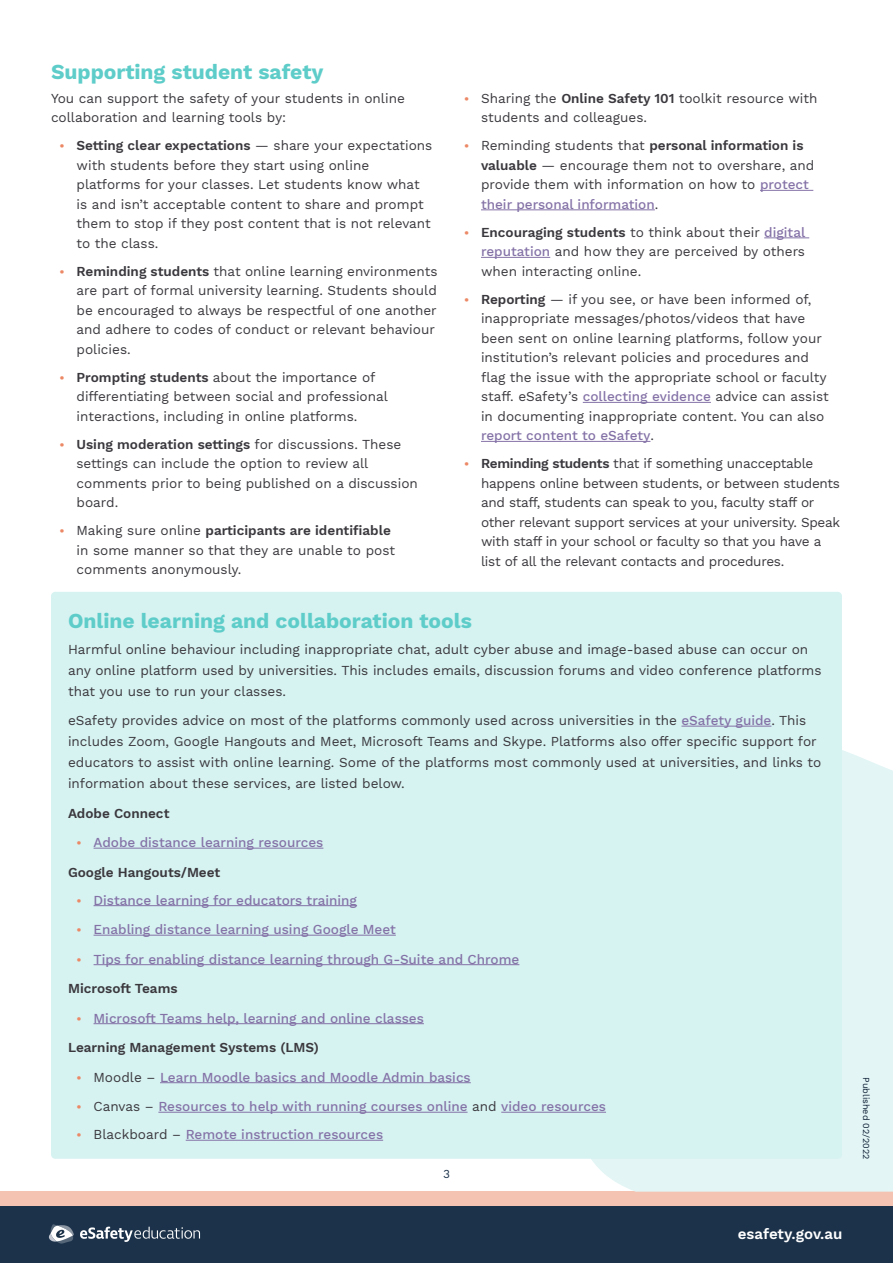
<style>
.page{position:relative;width:893px;height:1263px;background:#fff}
.page>*{position:absolute;margin:0;border:0;box-sizing:border-box;transform-origin:0 0}
.t1{font:700 21px "Work Sans";color:#5ecdc9}
.t2{font:600 15px "Work Sans";color:#fff}
.t3{font:13.5px/19.5px "Work Sans";color:#3a383d}
.t4{font:500 13.5px/29.5px "Work Sans";color:#8472a7}
.t5{font:13.5px/19.5px "Work Sans";letter-spacing:-.02em;color:#3a383d}
.t6{font:600 13.5px "Work Sans";color:#3a383d}
.t7{font:12px "Work Sans";color:#1b324a}
.t8{font:9px "Work Sans";color:#0c1f34}
.s1{font-weight:600;font-size:12px;color:#ec8865}
.s2{font-weight:600}
.s3{font-weight:500;color:#8472a7}
.s4{font-weight:600;color:#3a383d}
.s5{font-weight:400;color:#3a383d}
</style>
<div class="page">
<div style="left:0;top:1191px;width:893px;height:20px;background:#f5c3b1"></div>
<div style="left:0;top:1206px;width:893px;height:57px;background:#1b324a"></div>
<svg style="left:80px;top:1226px;width:120px;height:16px"></svg>
<svg style="left:49px;top:1224px;width:25px;height:19px"></svg>
<div style="left:591px;top:750px;width:302px;height:441px;background:#e3f5f5"></div>
<hr style="left:760px;top:190px;width:53px;height:1px;background:#8472a7">
<hr style="left:481px;top:209px;width:174px;height:1px;background:#8472a7">
<hr style="left:764px;top:237px;width:45px;height:1px;background:#8472a7">
<hr style="left:481px;top:257px;width:69px;height:1px;background:#8472a7">
<hr style="left:583px;top:402px;width:128px;height:1px;background:#8472a7">
<hr style="left:481px;top:441px;width:169px;height:1px;background:#8472a7">
<div style="left:51px;top:592px;width:791px;height:567px;background:#d6f2f1;border-radius:4px"></div>
<hr style="left:681px;top:726px;width:90px;height:1px;background:#8472a7">
<hr style="left:94px;top:848px;width:229px;height:1px;background:#8472a7">
<hr style="left:94px;top:905px;width:263px;height:1px;background:#8472a7">
<hr style="left:94px;top:935px;width:302px;height:1px;background:#8472a7">
<hr style="left:94px;top:964px;width:425px;height:1px;background:#8472a7">
<hr style="left:94px;top:1023px;width:330px;height:1px;background:#8472a7">
<hr style="left:160px;top:1082px;width:311px;height:1px;background:#8472a7">
<hr style="left:158px;top:1112px;width:310px;height:1px;background:#8472a7">
<hr style="left:501px;top:1112px;width:105px;height:1px;background:#8472a7">
<hr style="left:186px;top:1140px;width:197px;height:1px;background:#8472a7">
<h1 class="t1" style="left:51px;top:60px;width:274px">Supporting student safety</h1>
<p class="t3" style="left:51px;top:89px;width:355px">You can support the safety of your students in online collaboration and learning tools by:</p>
<p class="t3" style="left:77px;top:137px;width:357px;text-indent:-17px"><span class="s1">•</span> <span class="s2">Setting clear expectations</span> — share your expectations with students before they start using online platforms for your classes. Let students know what is and isn’t acceptable content to share and prompt them to stop if they post content that is not relevant to the class.</p>
<p class="t3" style="left:77px;top:262px;width:362px;text-indent:-17px"><span class="s1">•</span> <span class="s2">Reminding students</span> that online learning environments are part of formal university learning. Students should be encouraged to always be respectful of one another and adhere to codes of conduct or relevant behaviour policies.</p>
<p class="t3" style="left:77px;top:368px;width:313px;text-indent:-17px"><span class="s1">•</span> <span class="s2">Prompting students</span> about the importance of differentiating between social and professional interactions, including in online platforms.</p>
<p class="t3" style="left:77px;top:435px;width:343px;text-indent:-17px"><span class="s1">•</span> <span class="s2">Using moderation settings</span> for discussions. These settings can include the option to review all comments prior to being published on a discussion board.</p>
<p class="t3" style="left:77px;top:522px;width:320px;text-indent:-17px"><span class="s1">•</span> Making sure online <span class="s2">participants are identifiable </span>in some manner so that they are unable to post comments anonymously.</p>
<p class="t3" style="left:481px;top:89px;width:338px;text-indent:-17px"><span class="s1">•</span> Sharing the <span class="s2">Online Safety 101</span> toolkit resource with students and colleagues.</p>
<p class="t3" style="left:481px;top:137px;width:335px;text-indent:-17px"><span class="s1">•</span> Reminding students that <span class="s2">personal information is valuable</span> — encourage them not to overshare, and provide them with information on how to <span class="s3">protect their personal information</span>.</p>
<p class="t3" style="left:481px;top:223px;width:326px;text-align:justify;text-indent:-17px"><span class="s1">•</span> <span class="s2">Encouraging students</span> to think about their <span class="s3">digital reputation</span> and how they are perceived by others when interacting online.</p>
<p class="t3" style="left:481px;top:290px;width:349px;text-indent:-17px"><span class="s1">•</span> <span class="s2">Reporting</span> — if you see, or have been informed of, inappropriate messages/photos/videos that have been sent on online learning platforms, follow your institution’s relevant policies and procedures and flag the issue with the appropriate school or faculty staff. eSafety’s <span class="s3">collecting evidence</span> advice can assist in documenting inappropriate content. You can also <span class="s3">report content to eSafety</span>.</p>
<p class="t5" style="left:481px;top:455px;width:361px;text-indent:-17px"><span class="s1">•</span> <span class="s2">Reminding students</span> that if something unacceptable happens online between students, or between students and staff, students can speak to you, faculty staff or other relevant support services at your university. Speak with staff in your school or faculty so that you have a list of all the relevant contacts and procedures.</p>
<h1 class="t1" style="left:68px;top:609px;width:405px">Online learning and collaboration tools</h1>
<p class="t3" style="left:68px;top:639px;width:755px;line-height:21px">Harmful online behaviour including inappropriate chat, adult cyber abuse and image-based abuse can occur on any online platform used by universities. This includes emails, discussion forums and video conference platforms that you use to run your classes.</p>
<p class="t3" style="left:68px;top:711px;width:755px;line-height:21px">eSafety provides advice on most of the platforms commonly used across universities in the <span class="s3">eSafety guide</span>. This includes Zoom, Google Hangouts and Meet, Microsoft Teams and Skype. Platforms also offer specific support for educators to assist with online learning. Some of the platforms most commonly used at universities, and links to information about these services, are listed below.</p>
<p class="t6" style="left:68px;top:805px;width:103px">Adobe Connect</p>
<p class="t4" style="left:68px;top:828px;width:257px;text-indent:9px"><span class="s1">•</span> Adobe distance learning resources<br><span class="s4">Google Hangouts/Meet</span></p>
<p class="t4" style="left:77px;top:886px;width:282px"><span class="s1">•</span> Distance learning for educators training</p>
<p class="t4" style="left:77px;top:915px;width:321px"><span class="s1">•</span> Enabling distance learning using Google Meet</p>
<p class="t4" style="left:68px;top:945px;width:453px;text-indent:9px"><span class="s1">•</span> Tips for enabling distance learning through G-Suite and Chrome<br><span class="s4">Microsoft Teams</span></p>
<p class="t4" style="left:68px;top:1004px;width:357px;text-indent:9px"><span class="s1">•</span> Microsoft Teams help, learning and online classes<br><span class="s4">Learning Management Systems (LMS)</span></p>
<p class="t4" style="left:77px;top:1063px;width:396px"><span class="s1">•</span> <span class="s5">Moodle –</span> Learn Moodle basics and Moodle Admin basics</p>
<p class="t4" style="left:77px;top:1092px;width:531px"><span class="s1">•</span> <span class="s5">Canvas –</span> Resources to help with running courses online <span class="s5">and</span> video resources</p>
<p class="t4" style="left:77px;top:1120px;width:308px"><span class="s1">•</span> <span class="s5">Blackboard –</span> Remote instruction resources</p>
<p class="t7" style="left:443px;top:1167px;width:8px">3</p>
<p class="t2" style="left:738px;top:1225px;width:106px">esafety.gov.au</p>
<p class="t8" style="left:871px;top:1077px;width:84px;rotate:90deg">Published 02/2022</p>
</div>
